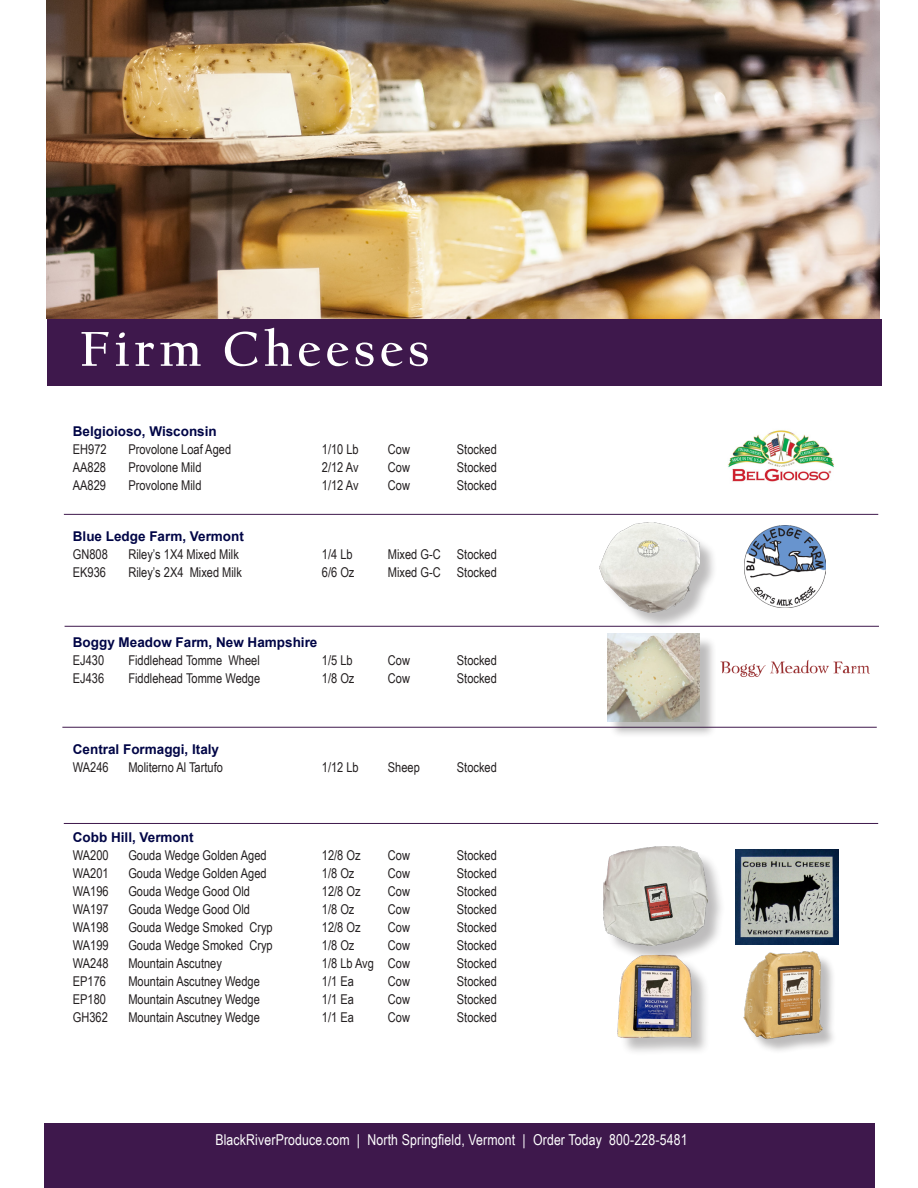
<style>
.page{position:relative;width:918px;height:1188px;background:#fff}
.page>*{position:absolute;margin:0;border:0;box-sizing:border-box;transform-origin:0 0}
.Produce_Banne_Header{font:700 51px "Californian FB";letter-spacing:.1em;color:#fff}
.t1{font:15px "Arial Narrow";letter-spacing:.01em;color:#fff}
.produce_item_list_excel{font:13.5px "Arial Narrow";color:#231f20}
.grab_n_go_city_state_blue_bold{font:700 13.5px/18px "Arial";color:#010546}
.grab_n_go_city_state_blue_bold-2{font:13.5px "Arial Narrow";color:#231f20}
.s1{font-family:"Arial Narrow";font-weight:400;color:#231f20}
</style>
<div class="page">
<div style="left:44px;top:1123px;width:831px;height:65px;background:#3e184c"></div>
<div style="left:47px;top:318px;width:834px;height:68px;background:#3e184c"></div>
<img style="left:47px;top:0;width:833px;height:318px">
<hr style="left:64px;top:514px;width:814px;height:1px;background:#3e184c">
<hr style="left:62px;top:727px;width:815px;height:1px;background:#3e184c">
<hr style="left:65px;top:626px;width:814px;height:1px;background:#3e184c">
<hr style="left:64px;top:823px;width:814px;height:1px;background:#3e184c">
<img style="left:728px;top:430px;width:106px;height:52px">
<div style="left:603px;top:525px;width:115px;height:106px;background:#231f20;opacity:.3"></div>
<img style="left:600px;top:523px;width:99px;height:89px">
<img style="left:744px;top:525px;width:82px;height:82px">
<div style="left:609px;top:636px;width:108px;height:102px;background:#231f20;opacity:.3"></div>
<img style="left:607px;top:634px;width:93px;height:87px">
<img style="left:720px;top:660px;width:150px;height:17px">
<div style="left:620px;top:957px;width:91px;height:99px;background:#231f20;opacity:.3"></div>
<img style="left:617px;top:965px;width:94px;height:82px">
<div style="left:606px;top:848px;width:120px;height:117px;background:#231f20;opacity:.3"></div>
<img style="left:604px;top:846px;width:103px;height:100px">
<img style="left:736px;top:850px;width:103px;height:94px">
<div style="left:746px;top:954px;width:92px;height:100px;background:#231f20;opacity:.3"></div>
<img style="left:743px;top:951px;width:90px;height:93px">
<p class="Produce_Banne_Header" style="left:80px;top:320px;width:351px">Firm Cheeses</p>
<p class="grab_n_go_city_state_blue_bold" style="left:73px;top:422px;width:145px">Belgioioso, Wisconsin<br><span class="s1">EH972</span></p>
<p class="grab_n_go_city_state_blue_bold-2" style="left:128px;top:439px;width:104px">Provolone Loaf Aged</p>
<p class="grab_n_go_city_state_blue_bold-2" style="left:322px;top:439px;width:38px">1/10 Lb</p>
<p class="grab_n_go_city_state_blue_bold-2" style="left:388px;top:439px;width:24px">Cow</p>
<p class="grab_n_go_city_state_blue_bold-2" style="left:457px;top:439px;width:42px">Stocked</p>
<p class="produce_item_list_excel" style="left:73px;top:457px;width:35px">AA828</p>
<p class="produce_item_list_excel" style="left:128px;top:457px;width:75px">Provolone Mild</p>
<p class="produce_item_list_excel" style="left:322px;top:457px;width:38px">2/12 Av</p>
<p class="produce_item_list_excel" style="left:388px;top:457px;width:24px">Cow</p>
<p class="produce_item_list_excel" style="left:457px;top:457px;width:42px">Stocked</p>
<p class="produce_item_list_excel" style="left:73px;top:475px;width:35px">AA829</p>
<p class="produce_item_list_excel" style="left:128px;top:475px;width:75px">Provolone Mild</p>
<p class="produce_item_list_excel" style="left:322px;top:475px;width:38px">1/12 Av</p>
<p class="produce_item_list_excel" style="left:388px;top:475px;width:24px">Cow</p>
<p class="produce_item_list_excel" style="left:457px;top:475px;width:42px">Stocked</p>
<p class="grab_n_go_city_state_blue_bold" style="left:73px;top:527px;width:173px">Blue Ledge Farm, Vermont</p>
<p class="produce_item_list_excel" style="left:73px;top:544px;width:37px">GN808</p>
<p class="produce_item_list_excel" style="left:128px;top:544px;width:112px">Riley’s 1X4 Mixed Milk</p>
<p class="produce_item_list_excel" style="left:322px;top:544px;width:32px">1/4 Lb</p>
<p class="produce_item_list_excel" style="left:388px;top:544px;width:110px">Mixed G-C Stocked</p>
<p class="produce_item_list_excel" style="left:73px;top:562px;width:35px">EK936</p>
<p class="produce_item_list_excel" style="left:128px;top:562px;width:115px">Riley’s 2X4 Mixed Milk</p>
<p class="produce_item_list_excel" style="left:322px;top:562px;width:34px">6/6 Oz</p>
<p class="produce_item_list_excel" style="left:388px;top:562px;width:110px">Mixed G-C Stocked</p>
<p class="grab_n_go_city_state_blue_bold" style="left:73px;top:634px;width:246px">Boggy Meadow Farm, New Hampshire</p>
<p class="produce_item_list_excel" style="left:73px;top:651px;width:33px">EJ430</p>
<p class="produce_item_list_excel" style="left:128px;top:651px;width:133px">Fiddlehead Tomme Wheel</p>
<p class="produce_item_list_excel" style="left:322px;top:651px;width:32px">1/5 Lb</p>
<p class="produce_item_list_excel" style="left:388px;top:651px;width:24px">Cow</p>
<p class="produce_item_list_excel" style="left:457px;top:651px;width:42px">Stocked</p>
<p class="produce_item_list_excel" style="left:73px;top:669px;width:33px">EJ436</p>
<p class="produce_item_list_excel" style="left:128px;top:669px;width:133px">Fiddlehead Tomme Wedge</p>
<p class="produce_item_list_excel" style="left:322px;top:669px;width:34px">1/8 Oz</p>
<p class="produce_item_list_excel" style="left:388px;top:669px;width:24px">Cow</p>
<p class="produce_item_list_excel" style="left:457px;top:669px;width:42px">Stocked</p>
<p class="grab_n_go_city_state_blue_bold" style="left:73px;top:740px;width:148px">Central Formaggi, Italy</p>
<p class="produce_item_list_excel" style="left:73px;top:757px;width:37px">WA246</p>
<p class="produce_item_list_excel" style="left:128px;top:757px;width:96px">Moliterno Al Tartufo</p>
<p class="produce_item_list_excel" style="left:322px;top:757px;width:38px">1/12 Lb</p>
<p class="produce_item_list_excel" style="left:388px;top:757px;width:34px">Sheep</p>
<p class="produce_item_list_excel" style="left:457px;top:757px;width:42px">Stocked</p>
<p class="grab_n_go_city_state_blue_bold" style="left:73px;top:829px;width:122px">Cobb Hill, Vermont</p>
<p class="produce_item_list_excel" style="left:73px;top:846px;width:37px">WA200</p>
<p class="produce_item_list_excel" style="left:128px;top:846px;width:140px">Gouda Wedge Golden Aged</p>
<p class="produce_item_list_excel" style="left:322px;top:846px;width:40px">12/8 Oz</p>
<p class="produce_item_list_excel" style="left:388px;top:846px;width:24px">Cow</p>
<p class="produce_item_list_excel" style="left:457px;top:846px;width:42px">Stocked</p>
<p class="produce_item_list_excel" style="left:73px;top:864px;width:37px">WA201</p>
<p class="produce_item_list_excel" style="left:128px;top:864px;width:140px">Gouda Wedge Golden Aged</p>
<p class="produce_item_list_excel" style="left:322px;top:864px;width:34px">1/8 Oz</p>
<p class="produce_item_list_excel" style="left:388px;top:864px;width:24px">Cow</p>
<p class="produce_item_list_excel" style="left:457px;top:864px;width:42px">Stocked</p>
<p class="produce_item_list_excel" style="left:73px;top:882px;width:37px">WA196</p>
<p class="produce_item_list_excel" style="left:128px;top:882px;width:123px">Gouda Wedge Good Old</p>
<p class="produce_item_list_excel" style="left:322px;top:882px;width:40px">12/8 Oz</p>
<p class="produce_item_list_excel" style="left:388px;top:882px;width:24px">Cow</p>
<p class="produce_item_list_excel" style="left:457px;top:882px;width:42px">Stocked</p>
<p class="produce_item_list_excel" style="left:73px;top:900px;width:37px">WA197</p>
<p class="produce_item_list_excel" style="left:128px;top:900px;width:123px">Gouda Wedge Good Old</p>
<p class="produce_item_list_excel" style="left:322px;top:900px;width:34px">1/8 Oz</p>
<p class="produce_item_list_excel" style="left:388px;top:900px;width:24px">Cow</p>
<p class="produce_item_list_excel" style="left:457px;top:900px;width:42px">Stocked</p>
<p class="produce_item_list_excel" style="left:73px;top:918px;width:37px">WA198</p>
<p class="produce_item_list_excel" style="left:128px;top:918px;width:146px">Gouda Wedge Smoked Cryp</p>
<p class="produce_item_list_excel" style="left:322px;top:918px;width:40px">12/8 Oz</p>
<p class="produce_item_list_excel" style="left:388px;top:918px;width:24px">Cow</p>
<p class="produce_item_list_excel" style="left:457px;top:918px;width:42px">Stocked</p>
<p class="produce_item_list_excel" style="left:73px;top:936px;width:37px">WA199</p>
<p class="produce_item_list_excel" style="left:128px;top:936px;width:146px">Gouda Wedge Smoked Cryp</p>
<p class="produce_item_list_excel" style="left:322px;top:936px;width:34px">1/8 Oz</p>
<p class="produce_item_list_excel" style="left:388px;top:936px;width:24px">Cow</p>
<p class="produce_item_list_excel" style="left:457px;top:936px;width:42px">Stocked</p>
<p class="produce_item_list_excel" style="left:73px;top:954px;width:37px">WA248</p>
<p class="produce_item_list_excel" style="left:128px;top:954px;width:95px">Mountain Ascutney</p>
<p class="produce_item_list_excel" style="left:322px;top:954px;width:90px">1/8 Lb Avg Cow</p>
<p class="produce_item_list_excel" style="left:457px;top:954px;width:42px">Stocked</p>
<p class="produce_item_list_excel" style="left:73px;top:972px;width:35px">EP176</p>
<p class="produce_item_list_excel" style="left:128px;top:972px;width:133px">Mountain Ascutney Wedge</p>
<p class="produce_item_list_excel" style="left:322px;top:972px;width:34px">1/1 Ea</p>
<p class="produce_item_list_excel" style="left:388px;top:972px;width:24px">Cow</p>
<p class="produce_item_list_excel" style="left:457px;top:972px;width:42px">Stocked</p>
<p class="produce_item_list_excel" style="left:73px;top:990px;width:35px">EP180</p>
<p class="produce_item_list_excel" style="left:128px;top:990px;width:133px">Mountain Ascutney Wedge</p>
<p class="produce_item_list_excel" style="left:322px;top:990px;width:34px">1/1 Ea</p>
<p class="produce_item_list_excel" style="left:388px;top:990px;width:24px">Cow</p>
<p class="produce_item_list_excel" style="left:457px;top:990px;width:42px">Stocked</p>
<p class="produce_item_list_excel" style="left:73px;top:1008px;width:37px">GH362</p>
<p class="produce_item_list_excel" style="left:128px;top:1008px;width:133px">Mountain Ascutney Wedge</p>
<p class="produce_item_list_excel" style="left:322px;top:1008px;width:34px">1/1 Ea</p>
<p class="produce_item_list_excel" style="left:388px;top:1008px;width:24px">Cow</p>
<p class="produce_item_list_excel" style="left:457px;top:1008px;width:42px">Stocked</p>
<p class="t1" style="left:215px;top:1128px;width:474px">BlackRiverProduce.com | North Springfield, Vermont | Order Today 800-228-5481</p>
</div>
